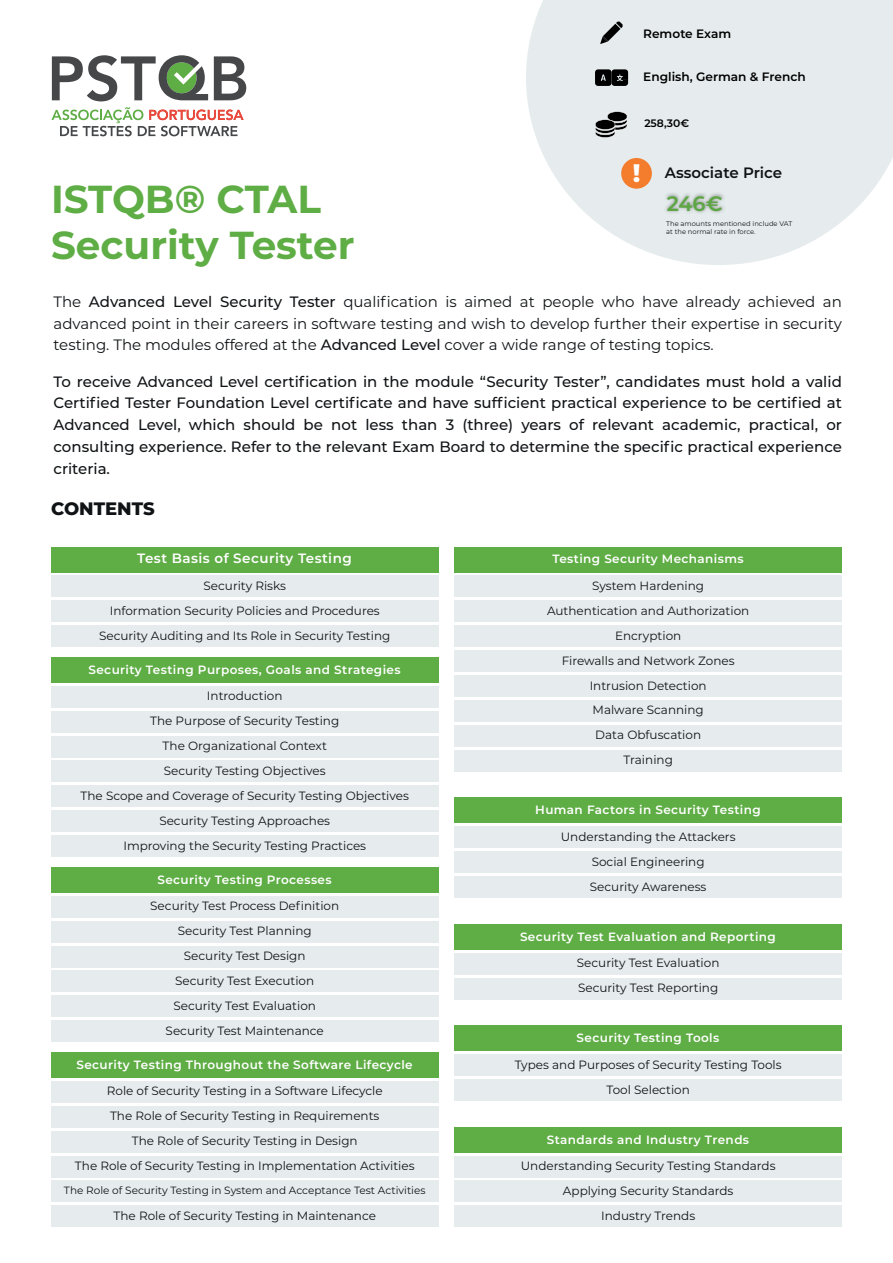
<style>
.page{position:relative;width:893px;height:1263px;background:#fff}
.page>*{position:absolute;margin:0;border:0;box-sizing:border-box;transform-origin:0 0}
.t1{font:700 39px/46.8px "Montserrat";color:#5fad45}
.t2{font:600 20.85px "Montserrat";color:#5da644}
.t3{font:800 18px "Montserrat";color:#101315}
.t4{font:500 15px/21.8px "Montserrat";color:#101315;text-align:justify}
.t5{font:15px/21.8px "Montserrat";color:#101315;text-align:justify}
.t6{font:600 15px "Montserrat";color:#101315}
.t7{font:600 13.5px "Montserrat";letter-spacing:.035em;color:#fff}
.t8{font:600 12.15px "Montserrat";color:#000001}
.t9{font:12px/24.9px "Montserrat";color:#101315;text-align:center}
.t10{font:600 12px "Montserrat";letter-spacing:.035em;color:#fff}
.t11{font:600 10.8px "Montserrat";color:#000002}
.t12{font:10.5px "Montserrat";color:#101315}
.t13{font:6.75px/8.1px "Montserrat";color:#101315}
.s1{font-weight:800;font-size:25.35px;color:#fff}
.s2{font-weight:500}
</style>
<div class="page">
<div style="left:51px;top:575px;width:387px;height:22px;background:#e6eced"></div>
<div style="left:51px;top:600px;width:387px;height:22px;background:#e6eced"></div>
<div style="left:51px;top:625px;width:387px;height:22px;background:#e6eced"></div>
<div style="left:51px;top:547px;width:387px;height:25px;background:#5fad45"></div>
<div style="left:51px;top:686px;width:387px;height:22px;background:#e6eced"></div>
<div style="left:51px;top:711px;width:387px;height:22px;background:#e6eced"></div>
<div style="left:51px;top:736px;width:387px;height:21px;background:#e6eced"></div>
<div style="left:51px;top:760px;width:387px;height:22px;background:#e6eced"></div>
<div style="left:51px;top:785px;width:387px;height:22px;background:#e6eced"></div>
<div style="left:51px;top:810px;width:387px;height:22px;background:#e6eced"></div>
<div style="left:51px;top:835px;width:387px;height:22px;background:#e6eced"></div>
<div style="left:51px;top:657px;width:387px;height:26px;background:#5fad45"></div>
<div style="left:454px;top:575px;width:388px;height:22px;background:#e6eced"></div>
<div style="left:454px;top:600px;width:388px;height:22px;background:#e6eced"></div>
<div style="left:454px;top:625px;width:388px;height:22px;background:#e6eced"></div>
<div style="left:454px;top:650px;width:388px;height:22px;background:#e6eced"></div>
<div style="left:454px;top:675px;width:388px;height:22px;background:#e6eced"></div>
<div style="left:454px;top:700px;width:388px;height:22px;background:#e6eced"></div>
<div style="left:454px;top:725px;width:388px;height:22px;background:#e6eced"></div>
<div style="left:454px;top:750px;width:388px;height:22px;background:#e6eced"></div>
<div style="left:454px;top:547px;width:388px;height:25px;background:#5fad45"></div>
<div style="left:454px;top:826px;width:388px;height:22px;background:#e6eced"></div>
<div style="left:454px;top:851px;width:388px;height:22px;background:#e6eced"></div>
<div style="left:454px;top:876px;width:388px;height:22px;background:#e6eced"></div>
<div style="left:454px;top:797px;width:388px;height:26px;background:#5fad45"></div>
<div style="left:454px;top:1155px;width:388px;height:22px;background:#e6eced"></div>
<div style="left:454px;top:1180px;width:388px;height:22px;background:#e6eced"></div>
<div style="left:454px;top:1205px;width:388px;height:22px;background:#e6eced"></div>
<div style="left:454px;top:1127px;width:388px;height:25px;background:#5fad45"></div>
<div style="left:454px;top:953px;width:388px;height:21px;background:#e6eced"></div>
<div style="left:454px;top:977px;width:388px;height:22px;background:#e6eced"></div>
<div style="left:454px;top:924px;width:388px;height:26px;background:#5fad45"></div>
<div style="left:454px;top:1054px;width:388px;height:22px;background:#e6eced"></div>
<div style="left:454px;top:1079px;width:388px;height:22px;background:#e6eced"></div>
<div style="left:454px;top:1025px;width:388px;height:26px;background:#5fad45"></div>
<div style="left:51px;top:896px;width:387px;height:22px;background:#e6eced"></div>
<div style="left:51px;top:921px;width:387px;height:21px;background:#e6eced"></div>
<div style="left:51px;top:945px;width:387px;height:22px;background:#e6eced"></div>
<div style="left:51px;top:970px;width:387px;height:22px;background:#e6eced"></div>
<div style="left:51px;top:995px;width:387px;height:22px;background:#e6eced"></div>
<div style="left:51px;top:1020px;width:387px;height:22px;background:#e6eced"></div>
<div style="left:51px;top:867px;width:387px;height:26px;background:#5fad45"></div>
<div style="left:51px;top:1180px;width:387px;height:22px;background:#e6eced"></div>
<div style="left:51px;top:1205px;width:387px;height:22px;background:#e6eced"></div>
<div style="left:51px;top:1081px;width:387px;height:22px;background:#e6eced"></div>
<div style="left:51px;top:1106px;width:387px;height:21px;background:#e6eced"></div>
<div style="left:51px;top:1131px;width:387px;height:21px;background:#e6eced"></div>
<div style="left:51px;top:1155px;width:387px;height:22px;background:#e6eced"></div>
<div style="left:51px;top:1052px;width:387px;height:26px;background:#5fad45"></div>
<svg style="left:526px;top:0;width:367px;height:265px;background:#e9eeef"></svg>
<svg style="left:600px;top:21px;width:23px;height:23px"></svg>
<svg style="left:595px;top:69px;width:33px;height:17px"></svg>
<svg style="left:595px;top:111px;width:32px;height:27px"></svg>
<div style="left:644px;top:119px;width:45px;height:10px;background:#e6eced"></div>
<div style="left:621px;top:158px;width:31px;height:31px;background:#f37c2d;border-radius:50%"></div>
<img style="left:662px;top:188px;width:66px;height:33px">
<svg style="left:214px;top:56px;width:32px;height:44px"></svg>
<svg style="left:52px;top:55px;width:156px;height:46px"></svg>
<svg style="left:51px;top:107px;width:193px;height:29px"></svg>
<p class="t8" style="left:643px;top:25px;width:90px">Remote Exam</p>
<p class="t8" style="left:643px;top:68px;width:164px">English, German &amp; French</p>
<p class="t11" style="left:644px;top:116px;width:46px">258,30€</p>
<p class="t6" style="left:633px;top:162px;width:151px"><span class="s1">!</span> Associate Price</p>
<h2 class="t2" style="left:667px;top:189px;width:58px">246€</h2>
<p class="t13" style="left:666px;top:220px;width:128px">The amounts mentioned include VAT at the normal rate in force.</p>
<h1 class="t1" style="left:51px;top:173px;width:305px">ISTQB® CTAL<br>Security Tester</h1>
<p class="t5" style="left:54px;top:290px;width:790px">The <span class="s2">Advanced Level Security Tester</span> qualification is aimed at people who have already achieved an advanced point in their careers in software testing and wish to develop further their expertise in security testing. The modules offered at the <span class="s2">Advanced Level</span> cover a wide range of testing topics.</p>
<p class="t4" style="left:54px;top:370px;width:790px">To receive Advanced Level certification in the module “Security Tester”, candidates must hold a valid Certified Tester Foundation Level certificate and have sufficient practical experience to be certified at Advanced Level, which should be not less than 3 (three) years of relevant academic, practical, or consulting experience. Refer to the relevant Exam Board to determine the specific practical experience criteria.</p>
<h3 class="t3" style="left:51px;top:496px;width:105px">CONTENTS</h3>
<p class="t7" style="left:137px;top:549px;width:216px">Test Basis of Security Testing</p>
<p class="t9" style="left:99px;top:573px;width:293px">Security Risks<br>Information Security Policies and Procedures<br>Security Auditing and Its Role in Security Testing</p>
<p class="t10" style="left:88px;top:661px;width:314px">Security Testing Purposes, Goals and Strategies</p>
<p class="t9" style="left:81px;top:683px;width:330px">Introduction<br>The Purpose of Security Testing<br>The Organizational Context<br>Security Testing Objectives<br>The Scope and Coverage of Security Testing Objectives<br>Security Testing Approaches<br>Improving the Security Testing Practices</p>
<p class="t10" style="left:157px;top:871px;width:176px">Security Testing Processes</p>
<p class="t9" style="left:150px;top:893px;width:190px">Security Test Process Definition<br>Security Test Planning<br>Security Test Design<br>Security Test Execution<br>Security Test Evaluation<br>Security Test Maintenance</p>
<p class="t10" style="left:76px;top:1056px;width:338px">Security Testing Throughout the Software Lifecycle</p>
<p class="t9" style="left:75px;top:1078px;width:341px">Role of Security Testing in a Software Lifecycle<br>The Role of Security Testing in Requirements<br>The Role of Security Testing in Design<br>The Role of Security Testing in Implementation Activities</p>
<p class="t12" style="left:64px;top:1183px;width:363px">The Role of Security Testing in System and Acceptance Test Activities</p>
<p class="t9" style="left:114px;top:1203px;width:264px">The Role of Security Testing in Maintenance</p>
<p class="t10" style="left:552px;top:551px;width:193px">Testing Security Mechanisms</p>
<p class="t9" style="left:547px;top:573px;width:204px">System Hardening<br>Authentication and Authorization<br>Encryption<br>Firewalls and Network Zones<br>Intrusion Detection<br>Malware Scanning<br>Data Obfuscation<br>Training</p>
<p class="t10" style="left:535px;top:801px;width:227px">Human Factors in Security Testing</p>
<p class="t9" style="left:561px;top:824px;width:176px">Understanding the Attackers<br>Social Engineering<br>Security Awareness</p>
<p class="t10" style="left:520px;top:928px;width:257px">Security Test Evaluation and Reporting</p>
<p class="t9" style="left:577px;top:950px;width:144px;text-align:left">Security Test Evaluation<br>Security Test Reporting</p>
<p class="t10" style="left:577px;top:1029px;width:144px">Security Testing Tools</p>
<p class="t9" style="left:515px;top:1051px;width:268px">Types and Purposes of Security Testing Tools<br>Tool Selection</p>
<p class="t10" style="left:547px;top:1131px;width:204px">Standards and Industry Trends</p>
<p class="t9" style="left:521px;top:1153px;width:256px">Understanding Security Testing Standards<br>Applying Security Standards<br>Industry Trends</p>
</div>
